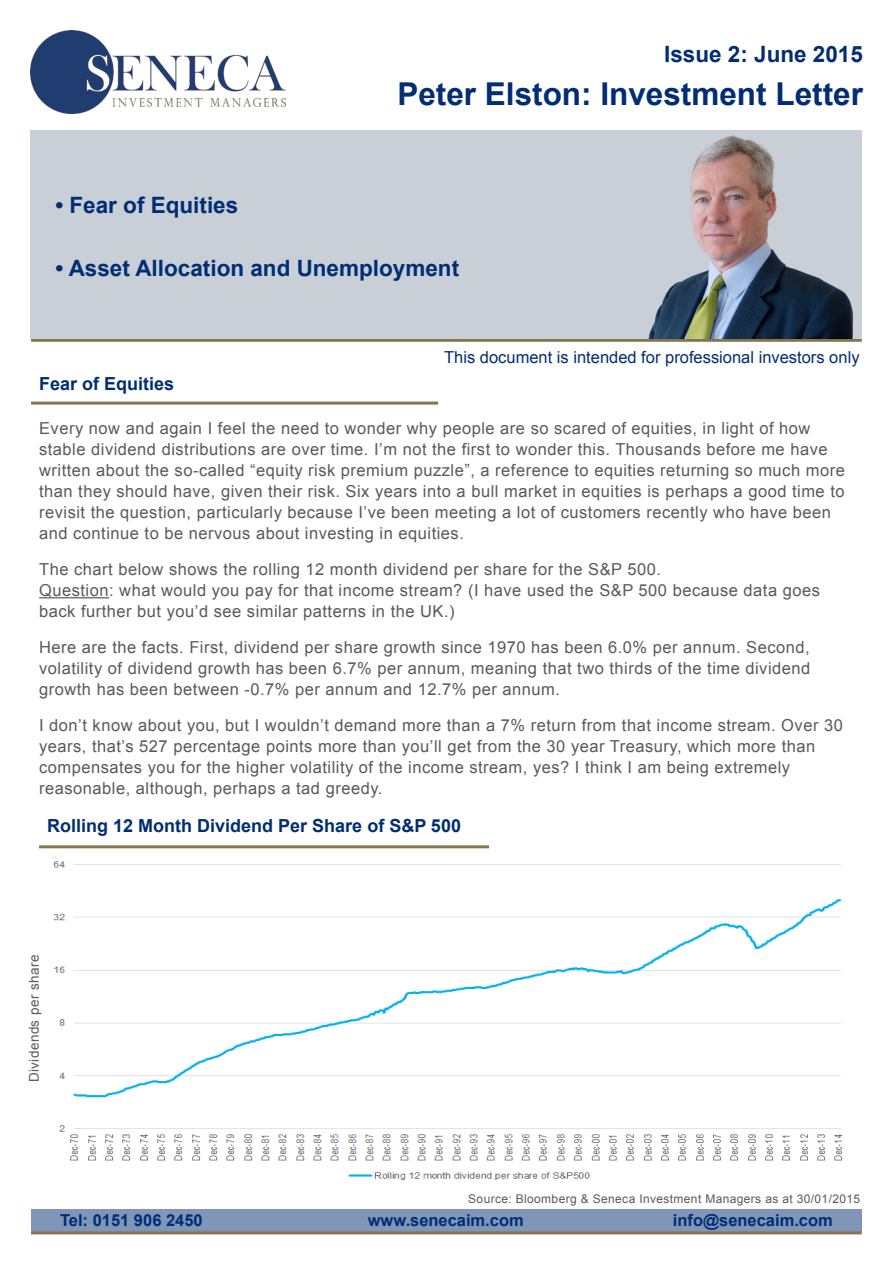
<style>
.page{position:relative;width:893px;height:1263px;background:#fff}
.page>*{position:absolute;margin:0;border:0;box-sizing:border-box;transform-origin:0 0}
.t1{font:700 31.5px "Arial";color:#002d73}
.t2{font:700 22.5px "Arial";color:#002d73}
.t3{font:700 18px "Arial";color:#002d73}
.t4{font:16.5px/21px "Arial";letter-spacing:.03em;color:#58595b}
.t5{font:16.5px "Arial";color:#002d73}
.t6{font:700 16.5px "Arial";color:#002d73}
.t7{font:13.5px "Arial";letter-spacing:.03em;color:#58595b}
.t8{font:12px "Arial";letter-spacing:.03em;color:#58595b}
</style>
<div class="page">
<img style="left:31px;top:30px;width:254px;height:83px">
<hr style="left:31px;top:339px;width:831px;height:3px;background:#86754f">
<hr style="left:39px;top:597px;width:70px;height:1px;background:#58595b">
<hr style="left:31px;top:402px;width:407px;height:3px;background:#86754f">
<div style="left:31px;top:1209px;width:831px;height:23px;background:#8096b9"></div>
<hr style="left:31px;top:1231px;width:831px;height:3px;background:#86754f">
<img style="left:31px;top:131px;width:831px;height:208px">
<hr style="left:39px;top:845px;width:450px;height:3px;background:#86754f">
<img style="left:53px;top:861px;width:790px;height:320px">
<h2 class="t2" style="left:55px;top:189px;width:184px">• Fear of Equities</h2>
<h2 class="t2" style="left:664px;top:38px;width:200px">Issue 2: June 2015</h2>
<h1 class="t1" style="left:397px;top:71px;width:467px">Peter Elston: Investment Letter</h1>
<h2 class="t2" style="left:55px;top:252px;width:405px">• Asset Allocation and Unemployment</h2>
<p class="t5" style="left:444px;top:345px;width:417px">This document is intended for professional investors only</p>
<p class="t3" style="left:39px;top:371px;width:137px">Fear of Equities</p>
<p class="t4" style="left:39px;top:418px;width:807px">Every now and again I feel the need to wonder why people are so scared of equities, in light of how stable dividend distributions are over time. I’m not the first to wonder this. Thousands before me have written about the so-called “equity risk premium puzzle”, a reference to equities returning so much more than they should have, given their risk. Six years into a bull market in equities is perhaps a good time to revisit the question, particularly because I’ve been meeting a lot of customers recently who have been and continue to be nervous about investing in equities.</p>
<p class="t4" style="left:39px;top:559px;width:782px">The chart below shows the rolling 12 month dividend per share for the S&amp;P 500.<br>Question: what would you pay for that income stream? (I have used the S&amp;P 500 because data goes back further but you’d see similar patterns in the UK.)</p>
<p class="t4" style="left:39px;top:637px;width:773px;text-align:justify">Here are the facts. First, dividend per share growth since 1970 has been 6.0% per annum. Second, volatility of dividend growth has been 6.7% per annum, meaning that two thirds of the time dividend growth has been between -0.7% per annum and 12.7% per annum.</p>
<p class="t4" style="left:39px;top:715px;width:805px">I don’t know about you, but I wouldn’t demand more than a 7% return from that income stream. Over 30 years, that’s 527 percentage points more than you’ll get from the 30 year Treasury, which more than compensates you for the higher volatility of the income stream, yes? I think I am being extremely reasonable, although, perhaps a tad greedy.</p>
<p class="t3" style="left:47px;top:813px;width:415px">Rolling 12 Month Dividend Per Share of S&amp;P 500</p>
<p class="t7" style="left:25px;top:1082px;width:129px;rotate:-90deg">Dividends per share</p>
<p class="t8" style="left:468px;top:1190px;width:393px">Source: Bloomberg &amp; Seneca Investment Managers as at 30/01/2015</p>
<p class="t6" style="left:60px;top:1208px;width:144px">Tel: 0151 906 2450</p>
<p class="t6" style="left:368px;top:1208px;width:157px">www.senecaim.com</p>
<p class="t6" style="left:673px;top:1208px;width:162px">info@senecaim.com</p>
</div>
